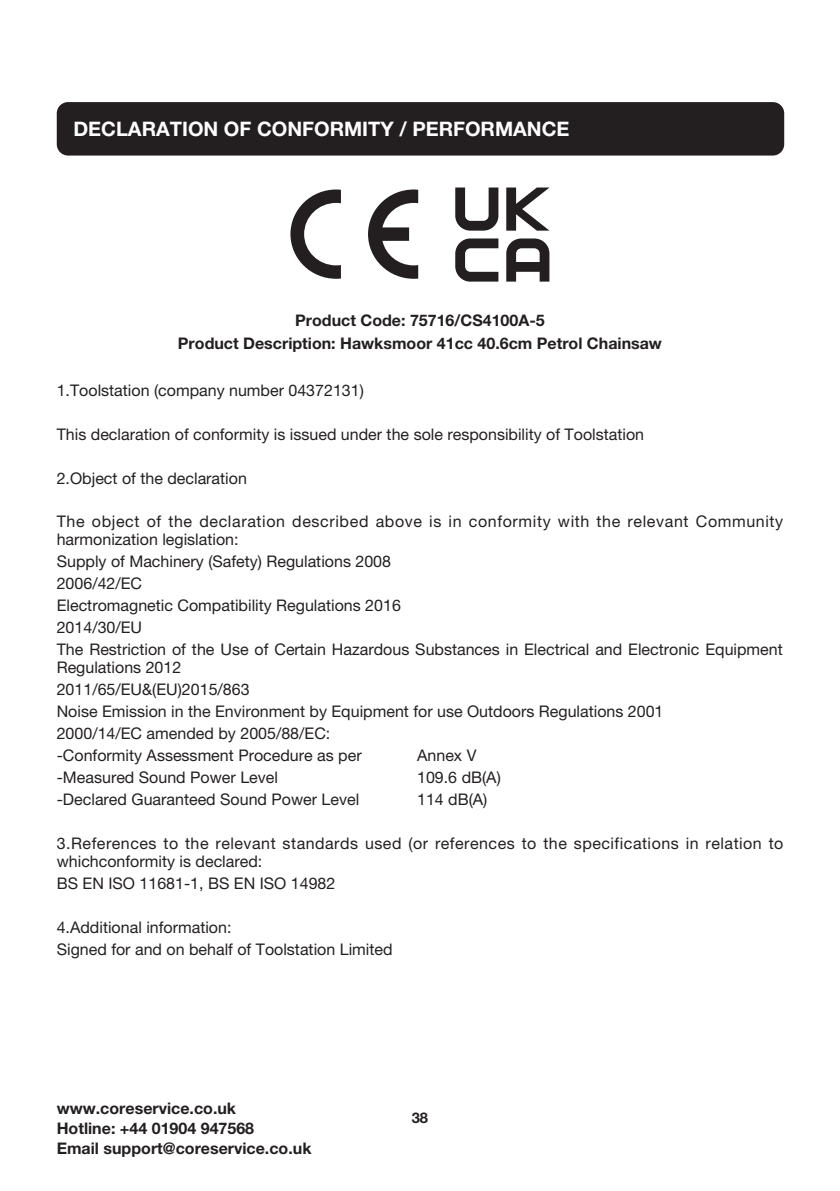
<style>
.page{position:relative;width:840px;height:1191px;background:#fff}
.page>*{position:absolute;margin:0;border:0;box-sizing:border-box;transform-origin:0 0}
.t1{font:700 20px "Helvetica Neue LT Pro";color:#fff}
.t2{font:16px/18px "Helvetica Neue LT Pro";color:#231f20}
.t3{font:700 16px/20px "Helvetica Neue LT Pro";color:#231f20}
.t4{font:16px/18px "Helvetica Neue LT Pro";letter-spacing:.03em;color:#231f20}
.t5{font:16px/18px "Helvetica Neue LT Pro";letter-spacing:.04em;color:#231f20}
.t6{font:700 14.8px "Helvetica Neue LT Pro";color:#231f20}
</style>
<div class="page">
<div style="left:57px;top:102px;width:726px;height:54px;background:#231f20;border-radius:11px"></div>
<svg style="left:368px;top:189px;width:50px;height:90px"></svg>
<svg style="left:290px;top:189px;width:51px;height:90px"></svg>
<svg style="left:455px;top:187px;width:43px;height:44px"></svg>
<svg style="left:506px;top:187px;width:43px;height:44px"></svg>
<svg style="left:455px;top:238px;width:43px;height:44px"></svg>
<svg style="left:506px;top:238px;width:43px;height:44px"></svg>
<p class="t1" style="left:73px;top:116px;width:497px">DECLARATION OF CONFORMITY / PERFORMANCE</p>
<p class="t3" style="left:295px;top:310px;width:251px">Product Code: 75716/CS4100A-5</p>
<p class="t3" style="left:178px;top:333px;width:485px">Product Description: Hawksmoor 41cc 40.6cm Petrol Chainsaw</p>
<p class="t2" style="left:57px;top:380px;width:308px">1.Toolstation (company number 04372131)</p>
<p class="t2" style="left:57px;top:424px;width:588px">This declaration of conformity is issued under the sole responsibility of Toolstation</p>
<p class="t2" style="left:57px;top:468px;width:191px">2.Object of the declaration</p>
<p class="t5" style="left:57px;top:512px;width:727px">The object of the declaration described above is in conformity with the relevant Community harmonization legislation:</p>
<p class="t2" style="left:57px;top:552px;width:335px">Supply of Machinery (Safety) Regulations 2008</p>
<p class="t2" style="left:57px;top:574px;width:87px">2006/42/EC</p>
<p class="t2" style="left:57px;top:596px;width:345px">Electromagnetic Compatibility Regulations 2016</p>
<p class="t2" style="left:57px;top:618px;width:87px">2014/30/EU</p>
<p class="t2" style="left:57px;top:640px;width:727px">The Restriction of the Use of Certain Hazardous Substances in Electrical and Electronic Equipment<br>Regulations 2012</p>
<p class="t2" style="left:57px;top:680px;width:194px">2011/65/EU&amp;(EU)2015/863</p>
<p class="t2" style="left:57px;top:702px;width:608px">Noise Emission in the Environment by Equipment for use Outdoors Regulations 2001</p>
<p class="t2" style="left:57px;top:724px;width:275px">2000/14/EC amended by 2005/88/EC:</p>
<p class="t2" style="left:57px;top:746px;width:306px">-Conformity Assessment Procedure as per</p>
<p class="t2" style="left:417px;top:746px;width:61px">Annex V</p>
<p class="t2" style="left:57px;top:768px;width:223px">-Measured Sound Power Level</p>
<p class="t2" style="left:417px;top:768px;width:85px">109.6 dB(A)</p>
<p class="t2" style="left:57px;top:790px;width:304px">-Declared Guaranteed Sound Power Level</p>
<p class="t2" style="left:417px;top:790px;width:72px">114 dB(A)</p>
<p class="t4" style="left:57px;top:834px;width:727px">3.References to the relevant standards used (or references to the specifications in relation to whichconformity is declared:</p>
<p class="t2" style="left:57px;top:874px;width:280px">BS EN ISO 11681-1, BS EN ISO 14982</p>
<p class="t2" style="left:57px;top:918px;width:176px">4.Additional information:</p>
<p class="t2" style="left:57px;top:940px;width:337px">Signed for and on behalf of Toolstation Limited</p>
<p class="t3" style="left:57px;top:1097px;width:256px">www.coreservice.co.uk<br>Hotline: +44 01904 947568<br>Email support@coreservice.co.uk</p>
<p class="t6" style="left:411px;top:1107px;width:18px">38</p>
</div>
